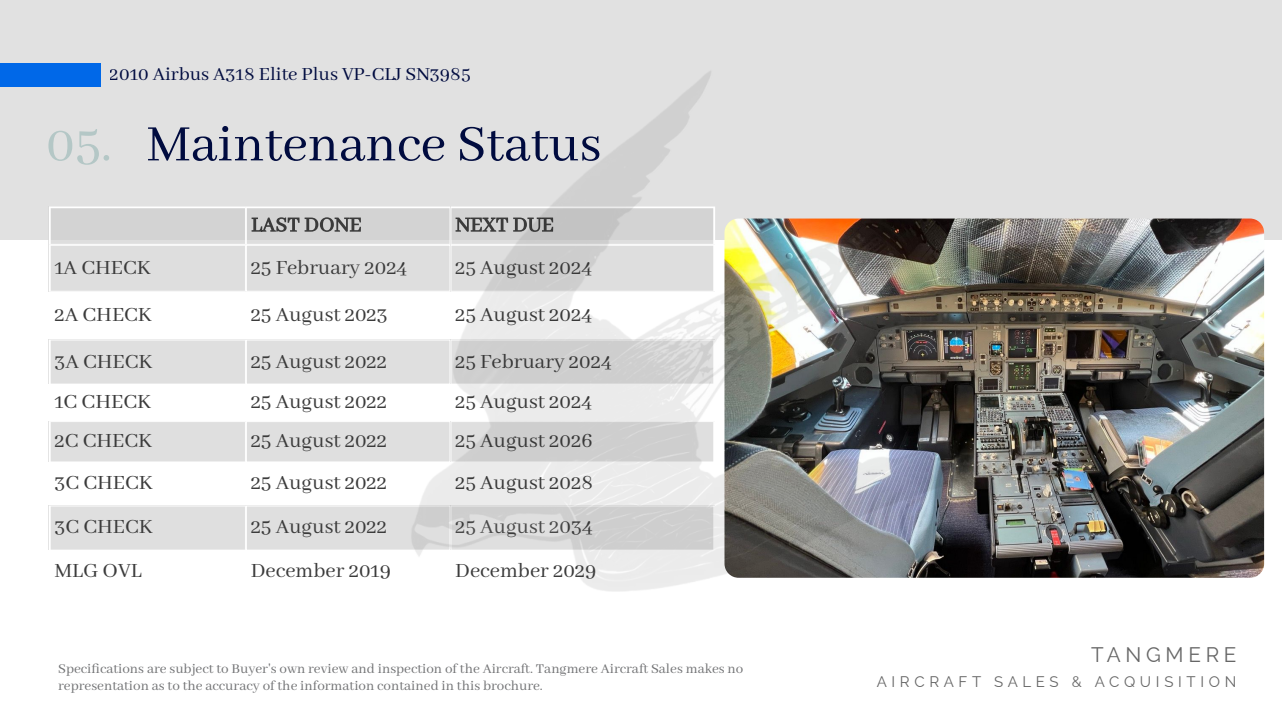
<style>
.page{position:relative;width:1282px;height:720px;background:#fff}
.page>*{position:absolute;margin:0;border:0;box-sizing:border-box;transform-origin:0 0}
.t1{font:56.25px "Abhaya Libre";color:#000b3f}
.t2{font:22.5px "Abhaya Libre";color:#3b3b3b}
.t3{font:20.62px "Abhaya Libre";color:#000b3f}
.t4{font:20.62px "Raleway";letter-spacing:.23em;color:#666}
.t5{font:15px/17.9px "Abhaya Libre";color:#717274}
.t6{font:15px "Raleway";letter-spacing:.315em;color:#666}
.s1{color:#b4c7c6}
</style>
<div class="page">
<div style="left:0;top:0;width:1281px;height:240px;background:#e1e1e1"></div>
<div style="left:0;top:63px;width:100px;height:24px;background:#0068e8"></div>
<img style="left:1049px;top:219px;width:214px;height:359px">
<svg style="left:49px;top:206px;width:332px;height:344px"></svg>
<img style="left:381px;top:71px;width:668px;height:521px">
<p class="t3" style="left:110px;top:62px;width:362px">2010 Airbus A318 Elite Plus VP-CLJ SN3985</p>
<h1 class="t1" style="left:46px;top:113px;width:557px"><span class="s1">05.</span> Maintenance Status</h1>
<p class="t2" style="left:54px;top:255px;width:98px">1A CHECK</p>
<p class="t2" style="left:251px;top:255px;width:158px">25 February 2024</p>
<p class="t2" style="left:455px;top:255px;width:139px">25 August 2024</p>
<p class="t2" style="left:54px;top:302px;width:99px">2A CHECK</p>
<p class="t2" style="left:251px;top:302px;width:139px">25 August 2023</p>
<p class="t2" style="left:455px;top:302px;width:139px">25 August 2024</p>
<p class="t2" style="left:54px;top:349px;width:100px">3A CHECK</p>
<p class="t2" style="left:251px;top:349px;width:138px">25 August 2022</p>
<p class="t2" style="left:455px;top:349px;width:158px">25 February 2024</p>
<p class="t2" style="left:54px;top:389px;width:98px">1C CHECK</p>
<p class="t2" style="left:251px;top:389px;width:138px">25 August 2022</p>
<p class="t2" style="left:455px;top:389px;width:139px">25 August 2024</p>
<p class="t2" style="left:54px;top:429px;width:99px">2C CHECK</p>
<p class="t2" style="left:251px;top:429px;width:138px">25 August 2022</p>
<p class="t2" style="left:455px;top:429px;width:139px">25 August 2026</p>
<p class="t2" style="left:54px;top:470px;width:100px">3C CHECK</p>
<p class="t2" style="left:251px;top:470px;width:138px">25 August 2022</p>
<p class="t2" style="left:455px;top:470px;width:139px">25 August 2028</p>
<p class="t2" style="left:54px;top:514px;width:100px">3C CHECK</p>
<p class="t2" style="left:251px;top:514px;width:138px">25 August 2022</p>
<p class="t2" style="left:455px;top:514px;width:139px">25 August 2034</p>
<p class="t2" style="left:54px;top:558px;width:89px">MLG OVL</p>
<p class="t2" style="left:251px;top:558px;width:142px">December 2019</p>
<p class="t2" style="left:455px;top:558px;width:143px">December 2029</p>
<p class="t5" style="left:58px;top:660px;width:686px;text-indent:42px">cations are subject to Buyer's own review and inspection of the Aircraft. Tangmere Aircraft Sales makes no representation as to the accuracy of the information contained in this brochure.</p>
<p class="t5" style="left:58px;top:660px;width:35px">Speci</p>
<p class="t5" style="left:140px;top:656px;width:18px">fi</p>
<p class="t4" style="left:1090px;top:643px;width:147px">TANGMERE</p>
<p class="t6" style="left:876px;top:673px;width:361px">AIRCRAFT SALES &amp; ACQUISITION</p>
</div>
